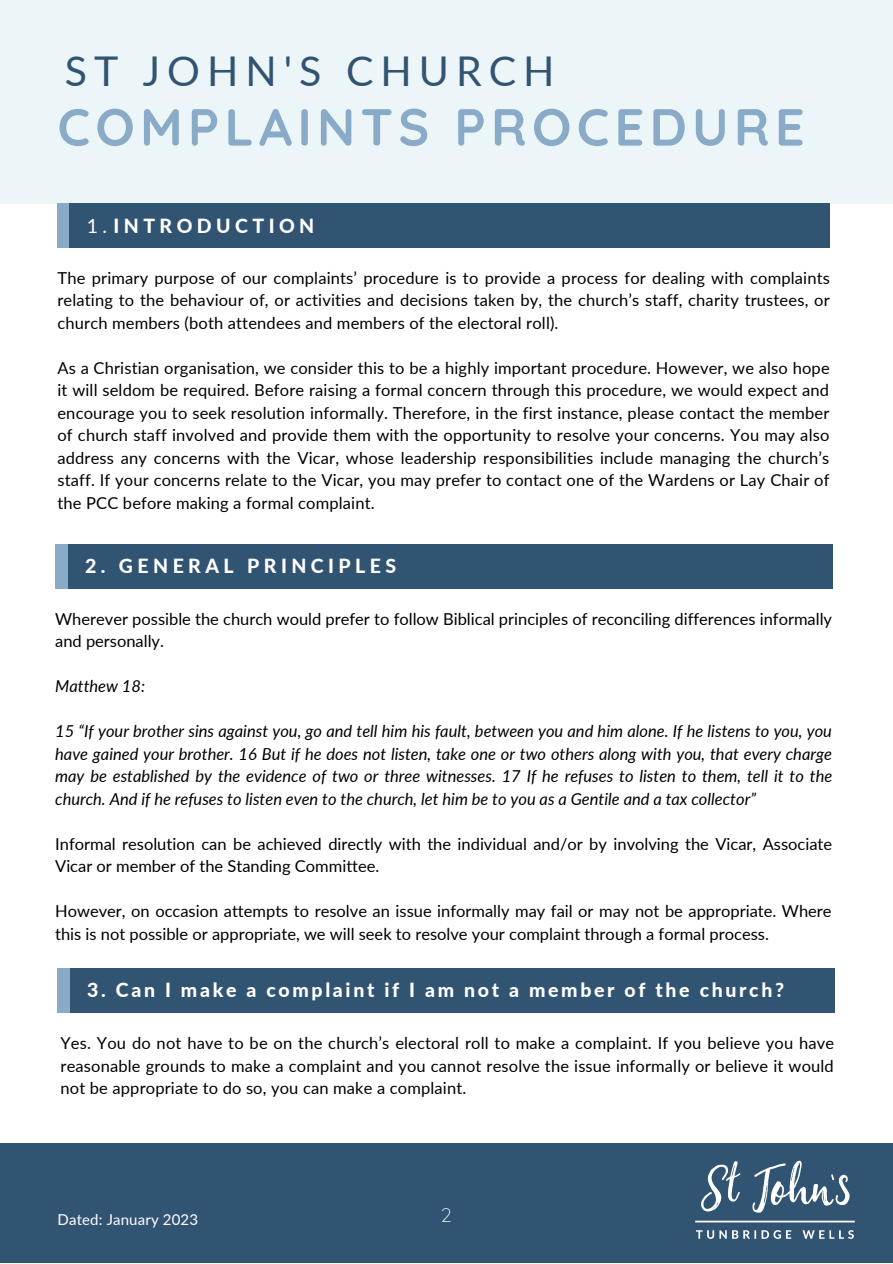
<style>
.page{position:relative;width:893px;height:1264px;background:#fff}
.page>*{position:absolute;margin:0;border:0;box-sizing:border-box;transform-origin:0 0}
.t1{font:700 52.05px "Quicksand";letter-spacing:.1em;color:#89abc7}
.t2{font:41.1px "Lato";letter-spacing:.17em;color:#325473}
.t3{font:800 19.5px "Lato";letter-spacing:.135em;color:#fff}
.t4{font:800 19.5px "Lato";letter-spacing:.23em;color:#fff}
.t5{font:300 19.5px "Quicksand";color:#ecf5f7}
.t6{font:16.5px/22.5px "Lato";color:#000;text-align:justify}
.t7{font:italic 16.5px/22.5px "Lato";color:#000;text-align:justify}
.t8{font:15px "Lato";letter-spacing:.01em;color:#fff}
.s1{font-weight:400}
</style>
<div class="page">
<div style="left:0;top:0;width:892px;height:203px;background:#ecf5f7"></div>
<div style="left:0;top:1143px;width:892px;height:119px;background:#325473"></div>
<div style="left:57px;top:203px;width:18px;height:45px;background:#89abc7"></div>
<div style="left:69px;top:203px;width:760px;height:44px;background:#325473"></div>
<div style="left:55px;top:544px;width:30px;height:44px;background:#89abc7"></div>
<div style="left:68px;top:544px;width:764px;height:44px;background:#325473"></div>
<img style="left:695px;top:1160px;width:160px;height:79px">
<div style="left:57px;top:968px;width:30px;height:44px;background:#89abc7"></div>
<div style="left:71px;top:968px;width:763px;height:44px;background:#325473"></div>
<h2 class="t2" style="left:65px;top:46px;width:491px">ST JOHN'S CHURCH</h2>
<h1 class="t1" style="left:57px;top:93px;width:748px">COMPLAINTS PROCEDURE</h1>
<p class="t4" style="left:87px;top:214px;width:229px"><span class="s1">1.</span>INTRODUCTION</p>
<p class="t6" style="left:57px;top:266px;width:774px">The primary purpose of our complaints’ procedure is to provide a process for dealing with complaints relating to the behaviour of, or activities and decisions taken by, the church’s staff, charity trustees, or church members (both attendees and members of the electoral roll).</p>
<p class="t6" style="left:57px;top:356px;width:773px">As a Christian organisation, we consider this to be a highly important procedure. However, we also hope it will seldom be required. Before raising a formal concern through this procedure, we would expect and encourage you to seek resolution informally. Therefore, in the first instance, please contact the member of church staff involved and provide them with the opportunity to resolve your concerns. You may also address any concerns with the Vicar, whose leadership responsibilities include managing the church’s staff. If your concerns relate to the Vicar, you may prefer to contact one of the Wardens or Lay Chair of the PCC before making a formal complaint.</p>
<p class="t4" style="left:85px;top:554px;width:312px">2. GENERAL PRINCIPLES</p>
<p class="t6" style="left:55px;top:607px;width:778px">Wherever possible the church would prefer to follow Biblical principles of reconciling differences informally and personally.</p>
<p class="t7" style="left:55px;top:674px;width:91px">Matthew 18:</p>
<p class="t7" style="left:55px;top:719px;width:778px">15 “If your brother sins against you, go and tell him his fault, between you and him alone. If he listens to you, you have gained your brother. 16 But if he does not listen, take one or two others along with you, that every charge may be established by the evidence of two or three witnesses. 17 If he refuses to listen to them, tell it to the church. And if he refuses to listen even to the church, let him be to you as a Gentile and a tax collector”</p>
<p class="t6" style="left:55px;top:832px;width:778px">Informal resolution can be achieved directly with the individual and/or by involving the Vicar, Associate<br>Vicar or member of the Standing Committee.</p>
<p class="t6" style="left:55px;top:899px;width:777px">However, on occasion attempts to resolve an issue informally may fail or may not be appropriate. Where this is not possible or appropriate, we will seek to resolve your complaint through a formal process.</p>
<p class="t3" style="left:87px;top:977px;width:698px">3. Can I make a complaint if I am not a member of the church?</p>
<p class="t6" style="left:61px;top:1031px;width:775px">Yes. You do not have to be on the church’s electoral roll to make a complaint. If you believe you have reasonable grounds to make a complaint and you cannot resolve the issue informally or believe it would not be appropriate to do so, you can make a complaint.</p>
<p class="t8" style="left:58px;top:1210px;width:142px">Dated: January 2023</p>
<p class="t5" style="left:440px;top:1202px;width:13px">2</p>
</div>
